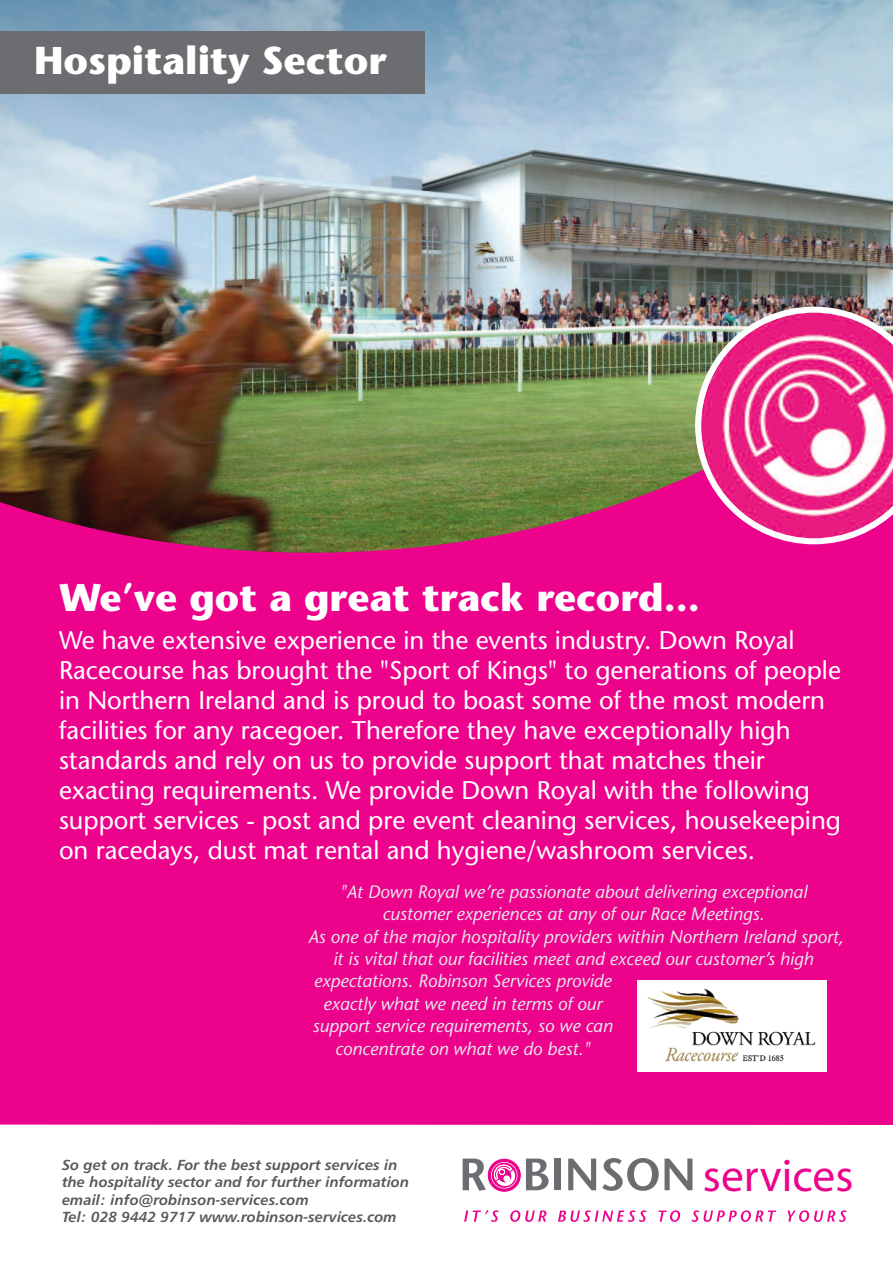
<style>
.page{position:relative;width:893px;height:1263px;background:#fff}
.page>*{position:absolute;margin:0;border:0;box-sizing:border-box;transform-origin:0 0}
.t1{font:45.6px "Myriad";color:#ed028c}
.t2{font:700 38.85px "Stone Sans";color:#fff}
.t3{font:700 38.4px "Stone Sans";color:#fff}
.t4{font:25.5px/30px "Stone Sans";color:#fff}
.t5{font:italic 18px "Stone Sans";color:#e7e8e9}
.t6{font:14.55px/17.5px "Humanist 777 BT Bold Italic B";color:#57585a}
</style>
<div class="page">
<div style="left:0;top:207px;width:893px;height:918px;background:#ed028c"></div>
<svg style="left:526px;top:1158px;width:22px;height:32px"></svg>
<div style="left:554px;top:1158px;width:7px;height:32px;background:#6c6d70"></div>
<svg style="left:568px;top:1158px;width:28px;height:32px"></svg>
<svg style="left:602px;top:1158px;width:90px;height:33px"></svg>
<svg style="left:464px;top:1210px;width:35px;height:12px"></svg>
<svg style="left:510px;top:1210px;width:36px;height:12px"></svg>
<svg style="left:558px;top:1210px;width:89px;height:12px"></svg>
<svg style="left:658px;top:1210px;width:22px;height:12px"></svg>
<svg style="left:691px;top:1210px;width:85px;height:12px"></svg>
<svg style="left:787px;top:1210px;width:60px;height:12px"></svg>
<svg style="left:487px;top:1158px;width:34px;height:34px"></svg>
<div style="left:487px;top:1158px;width:34px;height:34px;border:1px solid #fff;border-radius:50%"></div>
<svg style="left:463px;top:1158px;width:55px;height:33px"></svg>
<img style="left:0;top:0;width:893px;height:553px">
<svg style="left:695px;top:307px;width:198px;height:237px;background:#e45f9e"></svg>
<div style="left:0;top:32px;width:425px;height:62px;background:#6c6d70"></div>
<img style="left:638px;top:980px;width:188px;height:92px">
<h2 class="t2" style="left:34px;top:45px;width:354px">Hospitality Sector</h2>
<h3 class="t3" style="left:59px;top:583px;width:642px">We’ve got a great track record...</h3>
<p class="t4" style="left:59px;top:628px;width:783px">We have extensive experience in the events industry. Down Royal Racecourse has brought the "Sport of Kings" to generations of people in Northern Ireland and is proud to boast some of the most modern facilities for any racegoer. Therefore they have exceptionally high standards and rely on us to provide support that matches their exacting requirements. We provide Down Royal with the following support services - post and pre event cleaning services, housekeeping on racedays, dust mat rental and hygiene/washroom services.</p>
<p class="t5" style="left:340px;top:884px;width:469px">"At Down Royal we’re passionate about delivering exceptional</p>
<p class="t5" style="left:382px;top:907px;width:383px">customer experiences at any of our Race Meetings.</p>
<p class="t5" style="left:308px;top:929px;width:537px">As one of the major hospitality providers within Northern Ireland sport,</p>
<p class="t5" style="left:333px;top:952px;width:482px">it is vital that our facilities meet and exceed our customer’s high</p>
<p class="t5" style="left:314px;top:974px;width:299px">expectations. Robinson Services provide</p>
<p class="t5" style="left:323px;top:996px;width:280px">exactly what we need in terms of our</p>
<p class="t5" style="left:313px;top:1019px;width:302px">support service requirements, so we can</p>
<p class="t5" style="left:335px;top:1041px;width:256px">concentrate on what we do best."</p>
<p class="t6" style="left:62px;top:1157px;width:349px">So get on track. For the best support services in the hospitality sector and for further information email: info@robinson-services.com<br>Tel: 028 9442 9717 www.robinson-services.com</p>
<h1 class="t1" style="left:703px;top:1159px;width:152px">services</h1>
</div>
